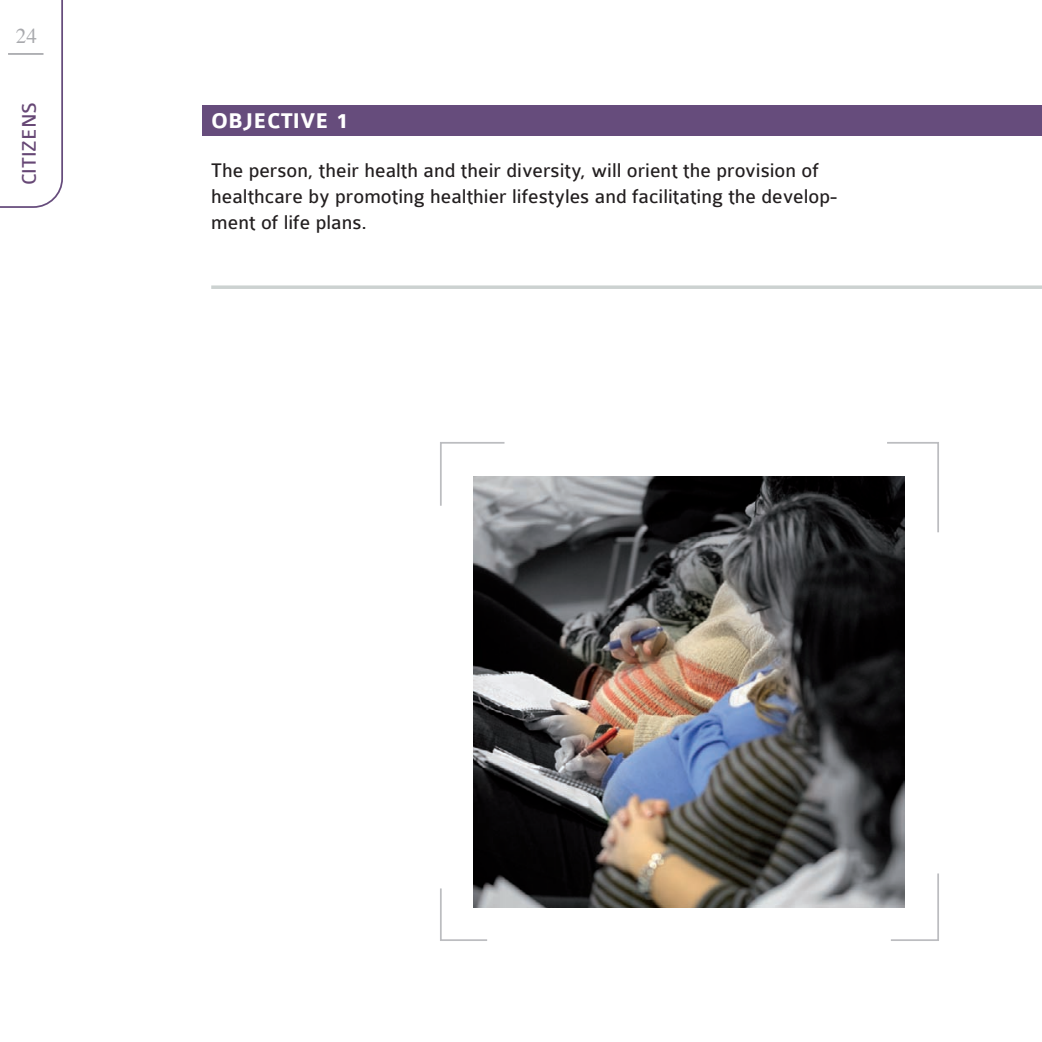
<style>
.page{position:relative;width:1042px;height:1042px;background:#fff}
.page>*{position:absolute;margin:0;border:0;box-sizing:border-box;transform-origin:0 0}
.t1{font:700 22.75px "Colaborate";color:#fff}
.t2{font:21px/26.2px "Colaborate";color:#231f20}
.t3{font:21px "Colaborate";color:#664775}
.t4{font:21px "Times";color:#a8a9ad}
</style>
<div class="page">
<div style="left:203px;top:105px;width:839px;height:31px;background:#664c7c"></div>
<svg style="left:0;top:0;width:63px;height:208px"></svg>
<svg style="left:440px;top:442px;width:65px;height:64px"></svg>
<svg style="left:887px;top:442px;width:52px;height:92px"></svg>
<svg style="left:889px;top:872px;width:50px;height:69px"></svg>
<svg style="left:440px;top:888px;width:49px;height:53px"></svg>
<svg style="left:211px;top:285px;width:831px;height:4px;background:#d2d7d6"></svg>
<hr style="left:8px;top:53px;width:35px;height:2px;background:#a8a9ad">
<img style="left:473px;top:476px;width:431px;height:431px">
<p class="t4" style="left:16px;top:16px;width:23px">24</p>
<p class="t3" style="left:18px;top:185px;width:85px;rotate:-90deg">CITIZENS</p>
<p class="t1" style="left:211px;top:109px;width:139px">OBJECTIVE 1</p>
<p class="t2" style="left:211px;top:157px;width:627px">The person, their health and their diversity, will orient the provision of healthcare by promoting healthier lifestyles and facilitating the develop&shy;ment of life plans.</p>
</div>
